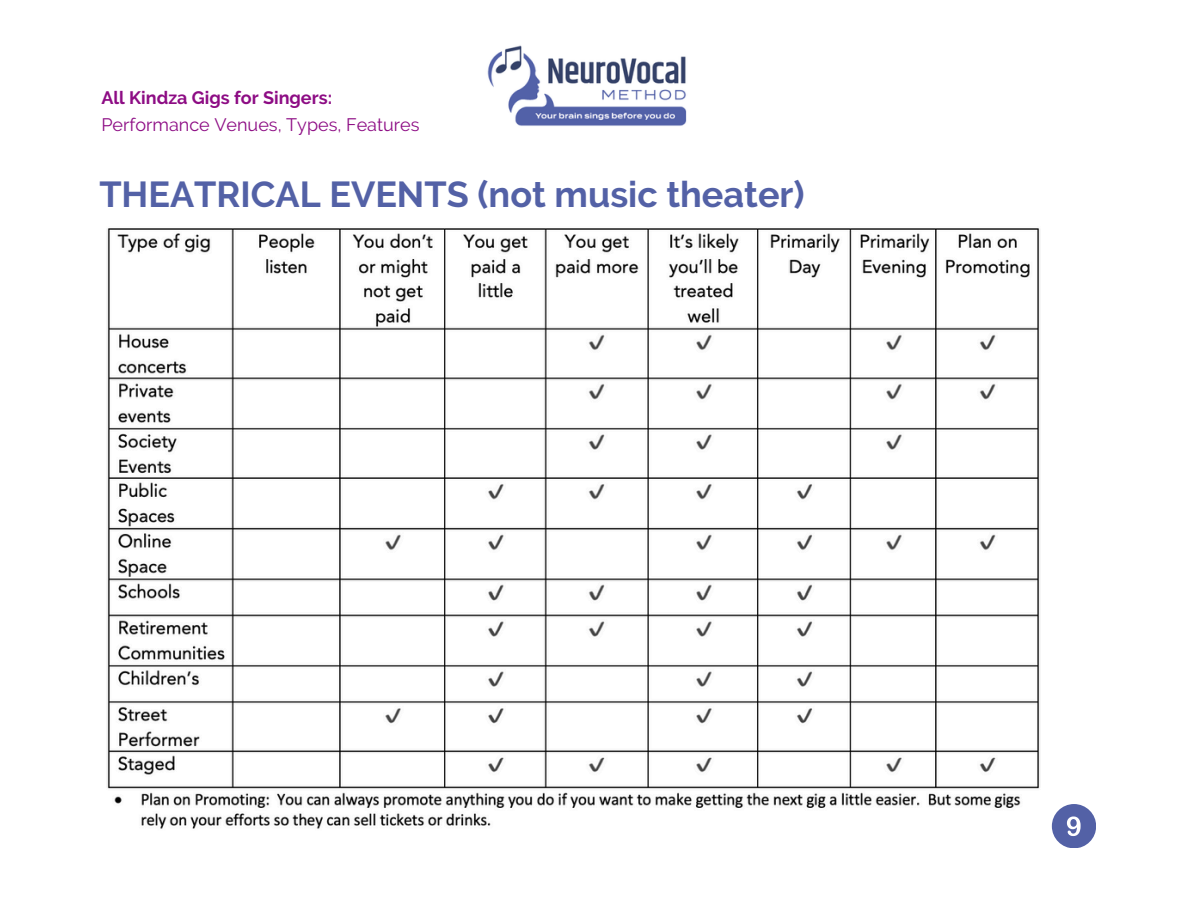
<style>
.page{position:relative;width:1188px;height:918px;background:#fff}
.page>*{position:absolute;margin:0;border:0;box-sizing:border-box;transform-origin:0 0}
.t1{font:700 36px "Raleway";color:#5361a6}
.t2{font:18px "Raleway";color:#8d0c84}
.t3{font:700 18px "Raleway";color:#8d0c84}
</style>
<div class="page">
<img style="left:107px;top:228px;width:951px;height:614px">
<div style="left:1052px;top:804px;width:44px;height:44px;background:#5361a6;border-radius:50%"></div>
<svg style="left:1067px;top:816px;width:14px;height:20px"></svg>
<img style="left:487px;top:45px;width:200px;height:81px">
<p class="t3" style="left:101px;top:87px;width:232px">All Kindza Gigs for Singers:</p>
<p class="t2" style="left:101px;top:114px;width:320px">Performance Venues, Types, Features</p>
<h1 class="t1" style="left:99px;top:173px;width:707px">THEATRICAL EVENTS (not music theater)</h1>
</div>
